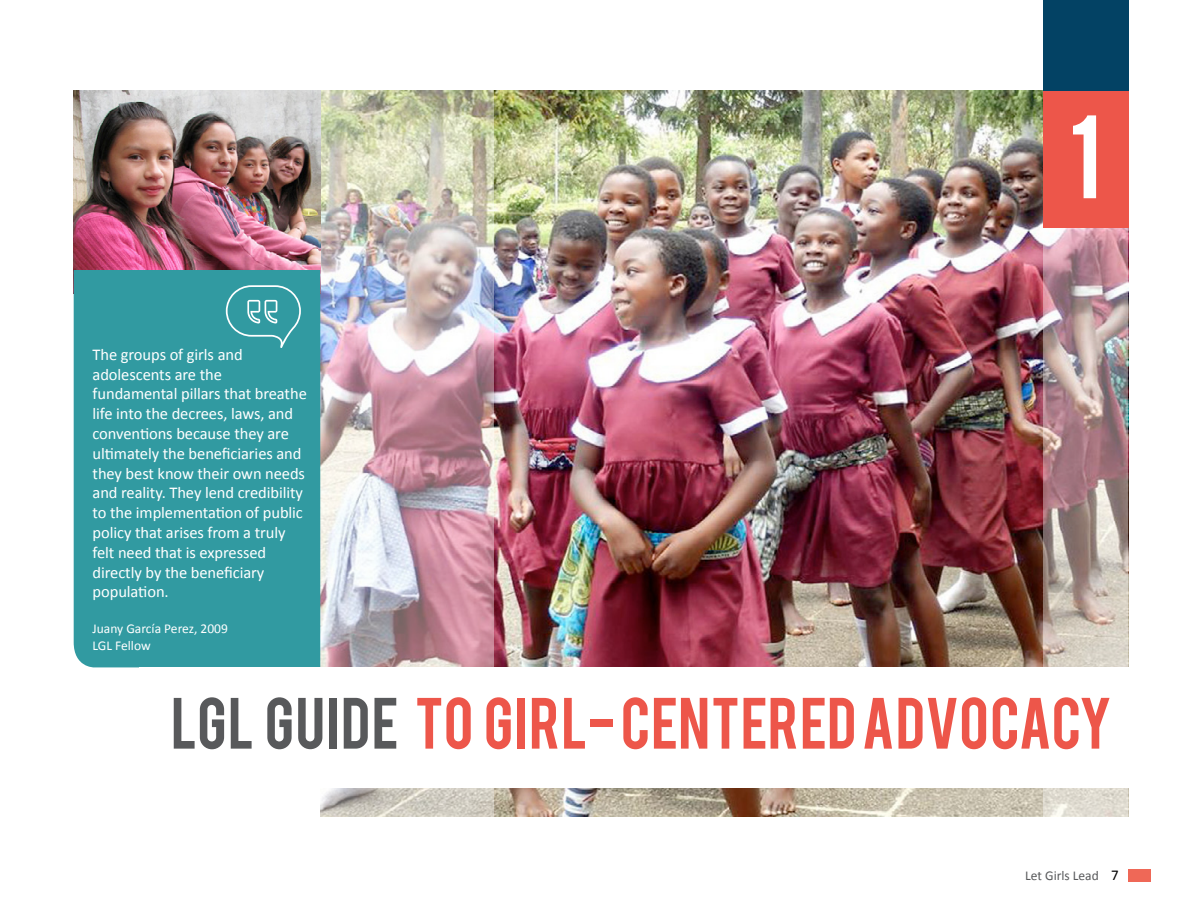
<style>
.page{position:relative;width:1188px;height:918px;background:#fff}
.page>*{position:absolute;margin:0;border:0;box-sizing:border-box;transform-origin:0 0}
.t1{font:93px "Bebas";color:#fff}
.t2{font:57px "Bebas";letter-spacing:.015em;color:#ed564a}
.t3{font:16.5px/19.8px "Calibri";letter-spacing:-.005em;color:#fff}
.t4{font:13.5px/16.2px "Calibri";color:#fff}
.t5{font:13.5px "Calibri";color:#58595b}
.s1{color:#58595b}
.s2{font-size:15px;color:#000}
</style>
<div class="page">
<div style="left:1128px;top:869px;width:23px;height:13px;background:#ef6857"></div>
<img style="left:494px;top:90px;width:549px;height:727px">
<img style="left:320px;top:90px;width:174px;height:727px">
<img style="left:1043px;top:227px;width:85px;height:590px">
<div style="left:1043px;top:90px;width:85px;height:137px;background:#ed564a"></div>
<div style="left:1043px;top:0;width:85px;height:90px;background:#034264"></div>
<img style="left:74px;top:90px;width:246px;height:180px">
<div style="left:74px;top:270px;width:246px;height:397px;background:#319aa1"></div>
<svg style="left:226px;top:285px;width:75px;height:63px"></svg>
<div style="left:139px;top:667px;width:989px;height:121px;background:#fff"></div>
<p class="t3" style="left:93px;top:344px;width:216px">The groups of girls and adolescents are the fundamental pillars that breathe life into the decrees, laws, and conventions because they are ultimately the beneficiaries and they best know their own needs and reality. They lend credibility to the implementation of public policy that arises from a truly felt need that is expressed directly by the beneficiary population.</p>
<p class="t4" style="left:93px;top:621px;width:137px">Juany García Perez, 2009<br>LGL Fellow</p>
<h1 class="t1" style="left:1069px;top:89px;width:33px">1</h1>
<h2 class="t2" style="left:171px;top:682px;width:943px"><span class="s1">LGL GUIDE</span> TO GIRL- CENTERED ADVOCACY</h2>
<p class="t5" style="left:1025px;top:867px;width:95px">Let Girls Lead <span class="s2">7</span></p>
</div>
